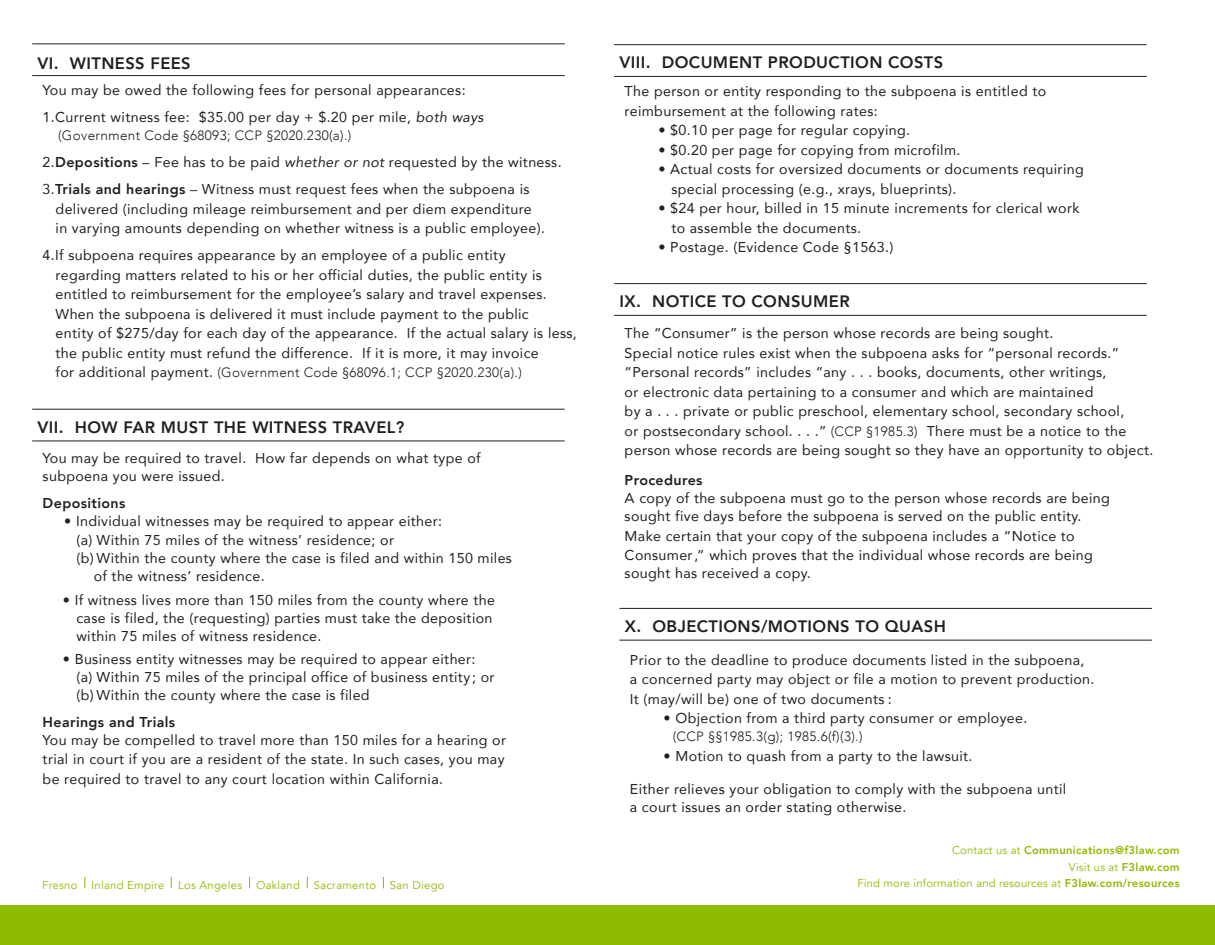
<style>
.page{position:relative;width:1215px;height:945px;background:#fff}
.page>*{position:absolute;margin:0;border:0;box-sizing:border-box;transform-origin:0 0}
.t1{font:800 16.5px "Avenir";letter-spacing:.025em;color:#231f20}
.t2{font:14.25px/19.5px "Avenir";letter-spacing:.025em;color:#231f20}
.t3{font:800 14.25px "Avenir";letter-spacing:.025em;color:#231f20}
.t4{font:300 13.5px "Avenir";letter-spacing:.025em;color:#231f20}
.t5{font:11.25px "Avenir";letter-spacing:.025em;color:#8dbb00}
.t6{font:800 11.25px "Avenir";letter-spacing:.025em;color:#8dbb00}
.s1{font-style:italic}
.s2{font-weight:800}
.s3{font-weight:400;font-size:14.25px}
.s4{font-weight:300;font-size:13.5px}
.s5{font-weight:400}
</style>
<div class="page">
<hr style="left:32px;top:75px;width:533px;height:1px;background:#231f20">
<hr style="left:32px;top:44px;width:533px;height:1px;background:#231f20">
<hr style="left:614px;top:76px;width:533px;height:1px;background:#231f20">
<hr style="left:614px;top:44px;width:533px;height:1px;background:#231f20">
<hr style="left:32px;top:441px;width:533px;height:1px;background:#231f20">
<hr style="left:32px;top:409px;width:533px;height:1px;background:#231f20">
<hr style="left:614px;top:315px;width:533px;height:1px;background:#231f20">
<hr style="left:614px;top:283px;width:533px;height:1px;background:#231f20">
<hr style="left:619px;top:640px;width:533px;height:1px;background:#231f20">
<hr style="left:619px;top:608px;width:533px;height:1px;background:#231f20">
<div style="left:0;top:906px;width:1215px;height:39px;background:#8dbb00"></div>
<p class="t1" style="left:38px;top:50px;width:155px">VI. WITNESS FEES</p>
<p class="t1" style="left:620px;top:50px;width:325px">VIII. DOCUMENT PRODUCTION COSTS</p>
<p class="t2" style="left:43px;top:80px;width:424px">You may be owed the following fees for personal appearances:</p>
<p class="t2" style="left:43px;top:107px;width:443px">1.Current witness fee: $35.00 per day + $.20 per mile, <span class="s1">both ways</span></p>
<p class="t4" style="left:58px;top:128px;width:295px">(Government Code §68093; CCP §2020.230(a).)</p>
<p class="t2" style="left:43px;top:152px;width:521px">2.<span class="s2">Depositions</span> – Fee has to be paid <span class="s1">whether or not</span> requested by the witness.</p>
<p class="t2" style="left:43px;top:179px;width:488px">3.<span class="s2">Trials and hearings</span> – Witness must request fees when the subpoena is</p>
<p class="t2" style="left:56px;top:199px;width:478px">delivered (including mileage reimbursement and per diem expenditure</p>
<p class="t2" style="left:56px;top:218px;width:491px">in varying amounts depending on whether witness is a public employee).</p>
<p class="t2" style="left:43px;top:245px;width:464px">4.If subpoena requires appearance by an employee of a public entity</p>
<p class="t2" style="left:56px;top:265px;width:488px">regarding matters related to his or her official duties, the public entity is</p>
<p class="t2" style="left:56px;top:284px;width:493px">entitled to reimbursement for the employee’s salary and travel expenses.</p>
<p class="t2" style="left:56px;top:304px;width:475px">When the subpoena is delivered it must include payment to the public</p>
<p class="t2" style="left:56px;top:323px;width:523px">entity of $275/day for each day of the appearance. If the actual salary is less, the public entity must refund the difference. If it is more, it may invoice</p>
<p class="t4" style="left:56px;top:365px;width:468px"><span class="s3">for additional payment.</span> (Government Code §68096.1; CCP §2020.230(a).)</p>
<p class="t1" style="left:38px;top:414px;width:368px">VII. HOW FAR MUST THE WITNESS TRAVEL?</p>
<p class="t2" style="left:43px;top:447px;width:440px">You may be required to travel. How far depends on what type of</p>
<p class="t2" style="left:43px;top:465px;width:184px">subpoena you were issued.</p>
<p class="t3" style="left:43px;top:491px;width:84px">Depositions</p>
<p class="t2" style="left:64px;top:510px;width:379px">• Individual witnesses may be required to appear either:</p>
<p class="t2" style="left:76px;top:530px;width:319px">(a) Within 75 miles of the witness’ residence; or</p>
<p class="t2" style="left:76px;top:548px;width:437px">(b) Within the county where the case is filed and within 150 miles</p>
<p class="t2" style="left:94px;top:566px;width:173px">of the witness’ residence.</p>
<p class="t2" style="left:63px;top:590px;width:434px">• If witness lives more than 150 miles from the county where the</p>
<p class="t2" style="left:76px;top:608px;width:418px">case is filed, the (requesting) parties must take the deposition</p>
<p class="t2" style="left:76px;top:626px;width:247px">within 75 miles of witness residence.</p>
<p class="t2" style="left:63px;top:648px;width:414px">• Business entity witnesses may be required to appear either:</p>
<p class="t2" style="left:76px;top:666px;width:420px">(a) Within 75 miles of the principal office of business entity ; or</p>
<p class="t2" style="left:76px;top:684px;width:295px">(b) Within the county where the case is filed</p>
<p class="t3" style="left:43px;top:710px;width:134px">Hearings and Trials</p>
<p class="t2" style="left:43px;top:729px;width:465px">You may be compelled to travel more than 150 miles for a hearing or</p>
<p class="t2" style="left:43px;top:749px;width:463px">trial in court if you are a resident of the state. In such cases, you may</p>
<p class="t2" style="left:43px;top:768px;width:402px">be required to travel to any court location within California.</p>
<p class="t2" style="left:625px;top:81px;width:423px">The person or entity responding to the subpoena is entitled to</p>
<p class="t2" style="left:625px;top:101px;width:255px">reimbursement at the following rates:</p>
<p class="t2" style="left:658px;top:120px;width:253px">• $0.10 per page for regular copying.</p>
<p class="t2" style="left:658px;top:140px;width:304px">• $0.20 per page for copying from microfilm.</p>
<p class="t2" style="left:658px;top:159px;width:427px">• Actual costs for oversized documents or documents requiring</p>
<p class="t2" style="left:671px;top:179px;width:287px">special processing (e.g., xrays, blueprints).</p>
<p class="t2" style="left:658px;top:198px;width:423px">• $24 per hour, billed in 15 minute increments for clerical work</p>
<p class="t2" style="left:671px;top:218px;width:191px">to assemble the documents.</p>
<p class="t2" style="left:658px;top:237px;width:237px">• Postage. (Evidence Code §1563.)</p>
<p class="t1" style="left:620px;top:289px;width:232px">IX. NOTICE TO CONSUMER</p>
<p class="t2" style="left:625px;top:323px;width:430px">The “Consumer” is the person whose records are being sought.</p>
<p class="t2" style="left:625px;top:343px;width:496px">Special notice rules exist when the subpoena asks for “personal records.”</p>
<p class="t2" style="left:625px;top:362px;width:483px">“Personal records” includes “any . . . books, documents, other writings,</p>
<p class="t2" style="left:625px;top:382px;width:470px">or electronic data pertaining to a consumer and which are maintained</p>
<p class="t2" style="left:625px;top:401px;width:501px">by a . . . private or public preschool, elementary school, secondary school,</p>
<p class="t2" style="left:625px;top:421px;width:503px">or postsecondary school. . . .” <span class="s4">(CCP §1985.3)</span> There must be a notice to the</p>
<p class="t2" style="left:625px;top:440px;width:530px">person whose records are being sought so they have an opportunity to object.</p>
<p class="t3" style="left:625px;top:469px;width:79px">Procedures</p>
<p class="t2" style="left:625px;top:488px;width:487px">A copy of the subpoena must go to the person whose records are being</p>
<p class="t2" style="left:625px;top:506px;width:458px">sought five days before the subpoena is served on the public entity.</p>
<p class="t2" style="left:625px;top:526px;width:452px">Make certain that your copy of the subpoena includes a “Notice to</p>
<p class="t2" style="left:625px;top:545px;width:470px">Consumer,” which proves that the individual whose records are being</p>
<p class="t2" style="left:625px;top:563px;width:188px">sought has received a copy.</p>
<p class="t1" style="left:625px;top:613px;width:323px">X. OBJECTIONS/MOTIONS TO QUASH</p>
<p class="t2" style="left:630px;top:650px;width:456px">Prior to the deadline to produce documents listed in the subpoena,</p>
<p class="t2" style="left:630px;top:669px;width:466px">a concerned party may object or file a motion to prevent production.</p>
<p class="t2" style="left:630px;top:689px;width:263px">It (may/will be) one of two documents :</p>
<p class="t2" style="left:664px;top:708px;width:365px">• Objection from a third party consumer or employee.</p>
<p class="t4" style="left:673px;top:729px;width:191px">(CCP §§1985.3(g); 1985.6(f)(3).)</p>
<p class="t2" style="left:664px;top:746px;width:310px">• Motion to quash from a party to the lawsuit.</p>
<p class="t2" style="left:630px;top:779px;width:438px">Either relieves your obligation to comply with the subpoena until</p>
<p class="t2" style="left:630px;top:797px;width:278px">a court issues an order stating otherwise.</p>
<p class="t6" style="left:952px;top:841px;width:229px"><span class="s5">Contact us at</span> Communications@f3law.com</p>
<p class="t5" style="left:1069px;top:860px;width:112px">Visit us at <span class="s2">F3law.com</span></p>
<p class="t5" style="left:42px;top:878px;width:404px">Fresno Inland Empire Los Angeles Oakland Sacramento San Diego</p>
<p class="t5" style="left:857px;top:876px;width:324px">Find more information and resources at <span class="s2">F3law.com/resources</span></p>
</div>
